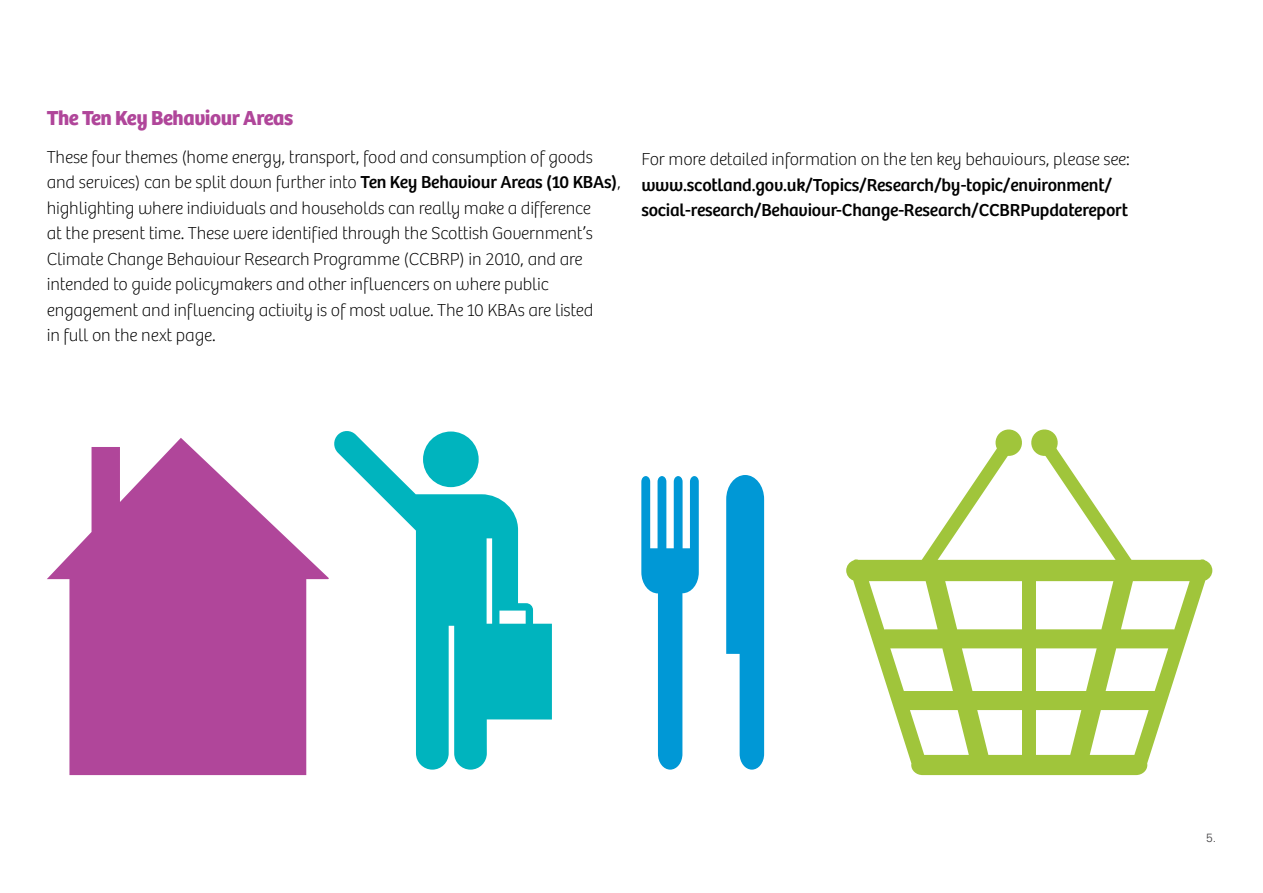
<style>
.page{position:relative;width:1263px;height:893px;background:#fff}
.page>*{position:absolute;margin:0;border:0;box-sizing:border-box;transform-origin:0 0}
.t1{font:700 21px "Bree";letter-spacing:-.02em;color:#b0469a}
.t2{font:100 18px/25.5px "Bree";letter-spacing:-.01em;color:#000}
.t3{font:18px/25.5px "Bree";letter-spacing:-.01em;color:#000}
.t4{font:300 12px "Univers CE";color:#414042}
.s1{font-weight:400}
</style>
<div class="page">
<svg style="left:641px;top:475px;width:123px;height:295px"></svg>
<svg style="left:334px;top:431px;width:218px;height:339px"></svg>
<svg style="left:47px;top:438px;width:282px;height:337px;fill:#b0469a"></svg>
<svg style="left:846px;top:559px;width:366px;height:216px"></svg>
<div style="left:1023px;top:572px;width:13px;height:192px;background:#a0c53b"></div>
<svg style="left:921px;top:429px;width:211px;height:140px"></svg>
<p class="t1" style="left:47px;top:105px;width:248px">The Ten Key Behaviour Areas</p>
<p class="t2" style="left:47px;top:144px;width:576px">These four themes (home energy, transport, food and consumption of goods and services) can be split down further into <span class="s1">Ten Key Behaviour Areas (10 KBAs)</span>, highlighting where individuals and households can really make a difference<br>at the present time. These were identified through the Scottish Government’s Climate Change Behaviour Research Programme (CCBRP) in 2010, and are intended to guide policymakers and other influencers on where public engagement and influencing activity is of most value. The 10 KBAs are listed<br>in full on the next page.</p>
<p class="t2" style="left:641px;top:147px;width:490px">For more detailed information on the ten key behaviours, please see:</p>
<p class="t3" style="left:641px;top:172px;width:488px">www.scotland.gov.uk/Topics/Research/by-topic/environment/ social-research/Behaviour-Change-Research/CCBRPupdatereport</p>
<p class="t4" style="left:1206px;top:831px;width:11px">5.</p>
</div>
